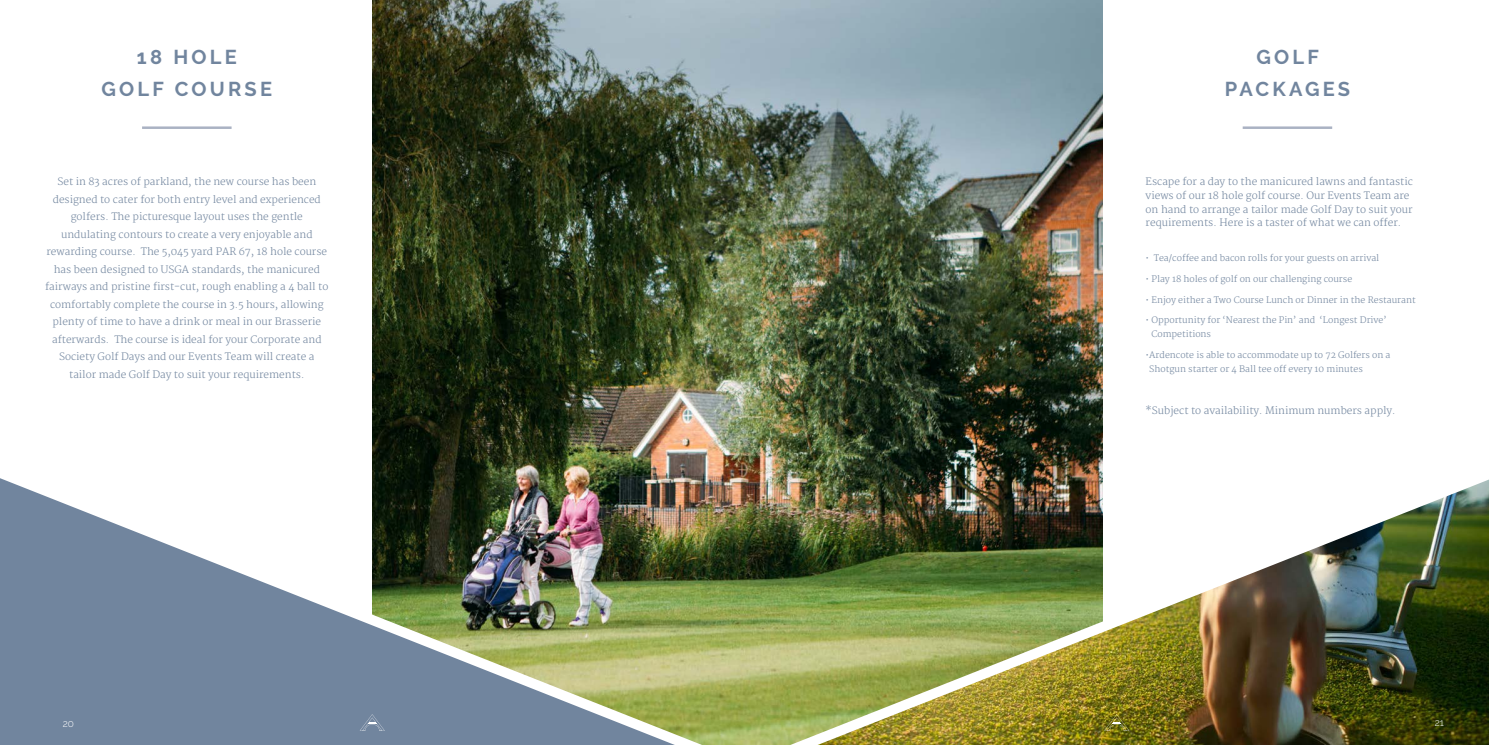
<style>
.page{position:relative;width:1489px;height:745px;background:#fff}
.page>*{position:absolute;margin:0;border:0;box-sizing:border-box;transform-origin:0 0}
.t1{font:700 20px/32.5px "Raleway";letter-spacing:.16em;color:#71859e;text-align:center}
.t2{font:300 10px/17.5px "Merriweather";color:#71859e;text-align:center}
.t3{font:300 10px "Raleway";color:#fff}
.t4{font:300 8.75px/13.8px "Merriweather";color:#71859e}
</style>
<div class="page">
<img style="left:372px;top:0;width:730px;height:453px">
<img style="left:782px;top:453px;width:706px;height:291px">
<hr style="left:142px;top:126px;width:89px;height:3px;background:#aab2c3">
<hr style="left:1242px;top:126px;width:89px;height:3px;background:#aab2c3">
<img style="left:0;top:453px;width:782px;height:291px">
<svg style="left:360px;top:713px;width:25px;height:17px"></svg>
<svg style="left:1104px;top:713px;width:25px;height:17px"></svg>
<h1 class="t1" style="left:102px;top:41px;width:172px">18 HOLE<br>GOLF COURSE</h1>
<p class="t2" style="left:45px;top:173px;width:285px">Set in 83 acres of parkland, the new course has been designed to cater for both entry level and experienced golfers. The picturesque layout uses the gentle undulating contours to create a very enjoyable and rewarding course. The 5,045 yard PAR 67, 18 hole course has been designed to USGA standards, the manicured fairways and pristine first-cut, rough enabling a 4 ball to comfortably complete the course in 3.5 hours, allowing plenty of time to have a drink or meal in our Brasserie afterwards. The course is ideal for your Corporate and Society Golf Days and our Events Team will create a tailor made Golf Day to suit your requirements.</p>
<h1 class="t1" style="left:1224px;top:41px;width:127px">GOLF<br>PACKAGES</h1>
<p class="t2" style="left:1145px;top:175px;width:269px;line-height:13.8px;text-align:left">Escape for a day to the manicured lawns and fantastic views of our 18 hole golf course. Our Events Team are on hand to arrange a tailor made Golf Day to suit your requirements. Here is a taster of what we can offer.</p>
<p class="t4" style="left:1145px;top:251px;width:235px">• Tea/coffee and bacon rolls for your guests on arrival</p>
<p class="t4" style="left:1145px;top:272px;width:208px">• Play 18 holes of golf on our challenging course</p>
<p class="t4" style="left:1145px;top:293px;width:271px">• Enjoy either a Two Course Lunch or Dinner in the Restaurant</p>
<p class="t4" style="left:1151px;top:313px;width:237px;text-indent:-6px">• Opportunity for ‘Nearest the Pin’ and ‘Longest Drive’<br>Competitions</p>
<p class="t4" style="left:1149px;top:348px;width:243px;text-indent:-4px">•Ardencote is able to accommodate up to 72 Golfers on a<br>Shotgun starter or 4 Ball tee off every 10 minutes</p>
<p class="t2" style="left:1145px;top:401px;width:251px">*Subject to availability. Minimum numbers apply.</p>
<p class="t3" style="left:63px;top:717px;width:13px">20</p>
<p class="t3" style="left:1434px;top:716px;width:11px">21</p>
</div>
